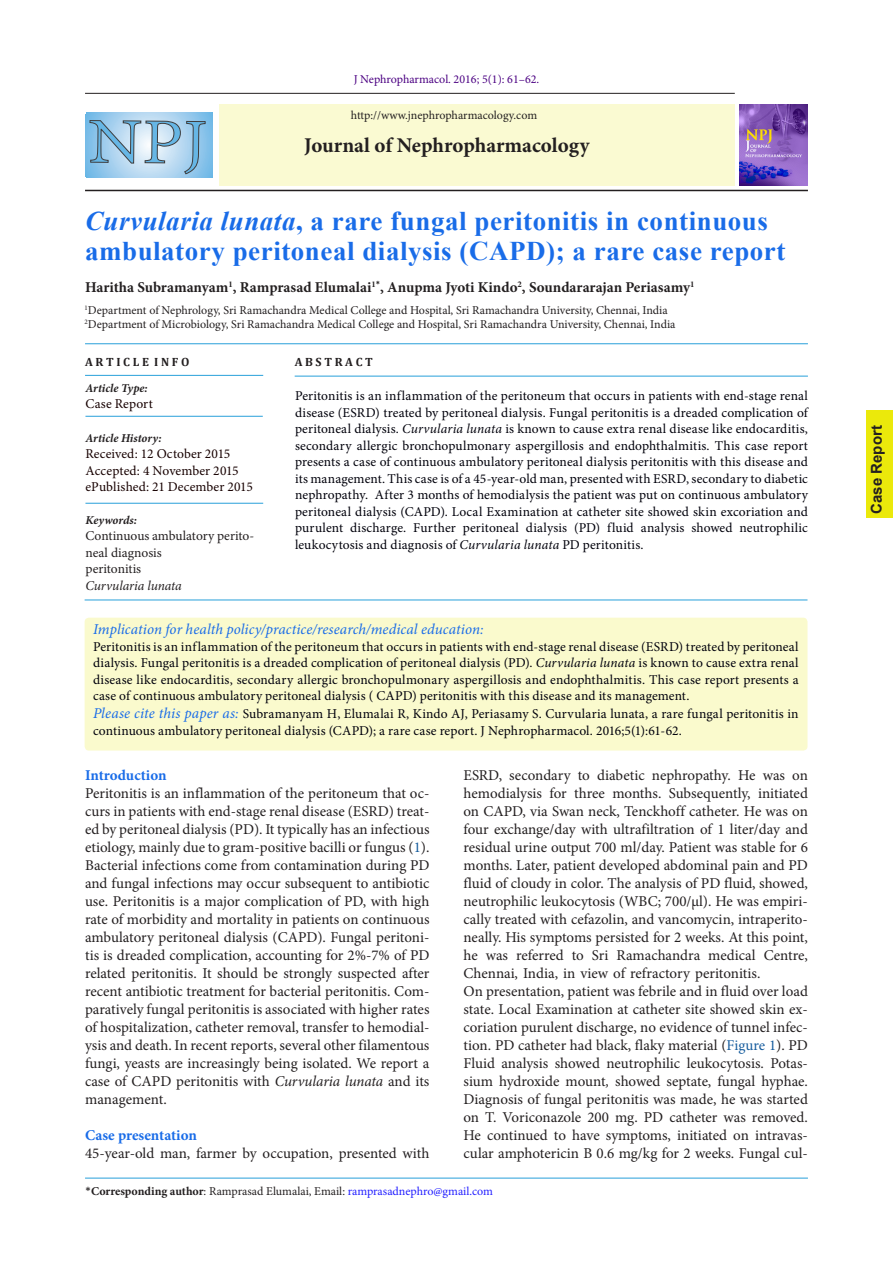
<style>
.page{position:relative;width:893px;height:1263px;background:#fff}
.page>*{position:absolute;margin:0;border:0;box-sizing:border-box;transform-origin:0 0}
.t1{font:700 27px/30px "Times New Roman";letter-spacing:.02em;color:#196ce8}
.t2{font:700 21px "Minion Pro";color:#231f20}
.t3{font:15px/18px "Minion Pro";color:#231f20;text-align:justify}
.t4{font:700 15px "Minion Pro";letter-spacing:-.005em;color:#231f20}
.abstract{font:italic 15px "Minion Pro";letter-spacing:.005em;color:#196ce8}
.t5{font:700 15px "Minion Pro";letter-spacing:-.005em;color:#196ce8}
.t6{font:700 15px "Arial";color:#231f20}
.abstract-2{font:13.5px/16.5px "Minion Pro";letter-spacing:.01em;color:#00000b;text-align:justify}
.t7{font:13.5px "Minion Pro";letter-spacing:.005em;color:#170000}
.t8{font:13.5px/16.5px "Minion Pro";color:#231f20}
.t9{font:italic 13.5px "Minion Pro";letter-spacing:-.01em;color:#231f20}
.t10{font:12px "Minion Pro";color:#231f20}
.t11{font:italic 700 12px "Minion Pro";color:#231f20}
.t12{font:12px "Minion Pro";color:#4b0082}
.t13{font:700 12px "Cambria";color:#231f20}
.s1{font-style:italic}
.s2{font-style:italic;font-size:15px;color:#196ce8}
.s3{color:#175d9e}
.s4{font-family:"Calibri"}
.s5{font-weight:700}
.s6{color:#231fff}
</style>
<div class="page">
<hr style="left:85px;top:1178px;width:723px;height:1px;background:#28a0da">
<div style="left:85px;top:618px;width:722px;height:132px;background:#fafacd;border-radius:4px"></div>
<hr style="left:295px;top:376px;width:513px;height:1px;background:#28a0da">
<hr style="left:85px;top:343px;width:723px;height:1px;background:#28a0da">
<hr style="left:85px;top:600px;width:722px;height:1px;background:#28a0da">
<hr style="left:85px;top:375px;width:178px;height:1px;background:#28a0da">
<hr style="left:85px;top:503px;width:178px;height:1px;background:#28a0da">
<hr style="left:85px;top:416px;width:178px;height:1px;background:#28a0da">
<div style="left:867px;top:410px;width:26px;height:108px;background:#ebe90b"></div>
<hr style="left:85px;top:93px;width:650px;height:1px;background:#231f20">
<hr style="left:85px;top:190px;width:723px;height:1px;background:#231f20">
<div style="left:219px;top:104px;width:516px;height:82px;background:#fafad2"></div>
<img style="left:740px;top:104px;width:68px;height:82px">
<svg style="left:85px;top:112px;width:127px;height:65px;background:#92c7eb"></svg>
<svg style="left:90px;top:120px;width:115px;height:54px;background:#a8c7dd"></svg>
<p class="t12" style="left:354px;top:71px;width:187px">J Nephropharmacol. 2016; 5(1): 61–62.</p>
<p class="t10" style="left:351px;top:107px;width:188px">http://www.jnephropharmacology.com</p>
<p class="t2" style="left:304px;top:131px;width:287px">Journal of Nephropharmacology</p>
<p class="t1" style="left:85px;top:205px;width:702px"><span class="s1">Curvularia lunata</span>, a rare fungal peritonitis in continuous ambulatory peritoneal dialysis (CAPD); a rare case report</p>
<p class="t4" style="left:85px;top:276px;width:611px">Haritha Subramanyam<sup>1</sup>, Ramprasad Elumalai<sup>1</sup><sup>*</sup>, Anupma Jyoti Kindo<sup>2</sup>, Soundararajan Periasamy<sup>1</sup></p>
<p class="t10" style="left:85px;top:302px;width:585px"><sup>1</sup>Department of Nephrology, Sri Ramachandra Medical College and Hospital, Sri Ramachandra University, Chennai, India</p>
<p class="t10" style="left:85px;top:317px;width:592px"><sup>2</sup>Department of Microbiology, Sri Ramachandra Medical College and Hospital, Sri Ramachandra University, Chennai, India</p>
<p class="t13" style="left:85px;top:353px;width:106px">A R T I C L E I N F O</p>
<p class="t11" style="left:85px;top:379px;width:64px">Article Type:</p>
<p class="t7" style="left:85px;top:395px;width:69px">Case Report</p>
<p class="t11" style="left:85px;top:429px;width:78px">Article History:</p>
<p class="t7" style="left:85px;top:445px;width:146px">Received: 12 October 2015</p>
<p class="t7" style="left:85px;top:461px;width:155px">Accepted: 4 November 2015</p>
<p class="t7" style="left:85px;top:478px;width:169px">ePublished: 21 December 2015</p>
<p class="t11" style="left:85px;top:511px;width:53px">Keywords:</p>
<p class="t8" style="left:85px;top:528px;width:170px">Continuous ambulatory perito&shy;neal diagnosis</p>
<p class="t8" style="left:85px;top:561px;width:57px">peritonitis</p>
<p class="t9" style="left:85px;top:576px;width:98px">Curvularia lunata</p>
<p class="t13" style="left:295px;top:353px;width:80px">A B S T R A C T</p>
<p class="abstract-2" style="left:295px;top:388px;width:514px">Peritonitis is an inflammation of the peritoneum that occurs in patients with end-stage renal disease (ESRD) treated by peritoneal dialysis. Fungal peritonitis is a dreaded complication of peritoneal dialysis. <span class="s1">Curvularia lunata</span> is known to cause extra renal disease like endocarditis, secondary allergic bronchopulmonary aspergillosis and endophthalmitis. This case report presents a case of continuous ambulatory peritoneal dialysis peritonitis with this disease and its management. This case is of a 45-year-old man, presented with ESRD, secondary to diabetic nephropathy. After 3 months of hemodialysis the patient was put on continuous ambulatory peritoneal dialysis (CAPD). Local Examination at catheter site showed skin excoriation and purulent discharge. Further peritoneal dialysis (PD) fluid analysis showed neutrophilic leukocytosis and diagnosis of <span class="s1">Curvularia lunata</span> PD peritonitis.</p>
<p class="abstract" style="left:93px;top:619px;width:392px">Implication for health policy/practice/research/medical education:</p>
<p class="abstract-2" style="left:93px;top:638px;width:707px">Peritonitis is an inflammation of the peritoneum that occurs in patients with end-stage renal disease (ESRD) treated by peritoneal dialysis. Fungal peritonitis is a dreaded complication of peritoneal dialysis (PD). <span class="s1">Curvularia lunata</span> is known to cause extra renal disease like endocarditis, secondary allergic bronchopulmonary aspergillosis and endophthalmitis. This case report presents a case of continuous ambulatory peritoneal dialysis ( CAPD) peritonitis with this disease and its management.</p>
<p class="abstract-2" style="left:93px;top:706px;width:707px"><span class="s2">Please cite this paper as:</span> Subramanyam H, Elumalai R, Kindo AJ, Periasamy S. Curvularia lunata, a rare fungal peritonitis in continuous ambulatory peritoneal dialysis (CAPD); a rare case report. J Nephropharmacol. 2016;5(1):61-62.</p>
<p class="t5" style="left:85px;top:765px;width:83px">Introduction</p>
<p class="t3" style="left:85px;top:784px;width:346px">Peritonitis is an inflammation of the peritoneum that oc&shy;curs in patients with end-stage renal disease (ESRD) treat&shy;ed by peritoneal dialysis (PD). It typically has an infectious etiology, mainly due to gram-positive bacilli or fungus (<span class="s3">1</span>).<br>Bacterial infections come from contamination during PD and fungal infections may occur subsequent to antibiotic use. Peritonitis is a major complication of PD, with high rate of morbidity and mortality in patients on continuous ambulatory peritoneal dialysis (CAPD). Fungal peritoni&shy;tis is dreaded complication, accounting for 2%-7% of PD related peritonitis. It should be strongly suspected after recent antibiotic treatment for bacterial peritonitis. Com&shy;paratively fungal peritonitis is associated with higher rates of hospitalization, catheter removal, transfer to hemodial&shy;ysis and death. In recent reports, several other filamentous fungi, yeasts are increasingly being isolated. We report a case of CAPD peritonitis with <span class="s1">Curvularia lunata</span> and its management.</p>
<p class="t5" style="left:85px;top:1125px;width:113px">Case presentation</p>
<p class="t3" style="left:85px;top:1144px;width:346px">45-year-old man, farmer by occupation, presented with</p>
<p class="t3" style="left:463px;top:766px;width:346px">ESRD, secondary to diabetic nephropathy. He was on hemodialysis for three months. Subsequently, initiated on CAPD, via Swan neck, Tenckhoff catheter. He was on four exchange/day with ultrafiltration of 1 liter/day and residual urine output 700 ml/day. Patient was stable for 6 months. Later, patient developed abdominal pain and PD fluid of cloudy in color. The analysis of PD fluid, showed, neutrophilic leukocytosis (WBC; 700/µl). He was empiri&shy;cally treated with cefazolin, and vancomycin, intraperito&shy;neally. His symptoms persisted for 2 weeks. At this point, he was referred to Sri Ramachandra medical Centre, Chennai, India, in view of refractory peritonitis.</p>
<p class="t3" style="left:463px;top:982px;width:346px">On presentation, patient was febrile and in fluid over load state. Local Examination at catheter site showed skin ex&shy;coriation purulent discharge, no evidence of tunnel infec&shy;tion. PD catheter had black, flaky material (<span class="s3">Figure 1</span>). PD Fluid analysis showed neutrophilic leukocytosis. Potas&shy;sium hydroxide mount<span class="s1">,</span> showed septate, fungal hyphae.<br>Diagnosis of fungal peritonitis was made, he was started on T. Voriconazole 200 mg. PD catheter was removed.<br>He continued to have symptoms, initiated on intravas&shy;cular amphotericin B 0.6 mg/kg for 2 weeks. Fungal cul-</p>
<p class="t10" style="left:85px;top:1182px;width:410px"><span class="s4">*</span><span class="s5">Corresponding author</span>: Ramprasad Elumalai, Email: <span class="s6">ramprasadnephro@gmail.com</span></p>
<p class="t6" style="left:866px;top:514px;width:90px;rotate:-90deg">Case Report</p>
</div>
